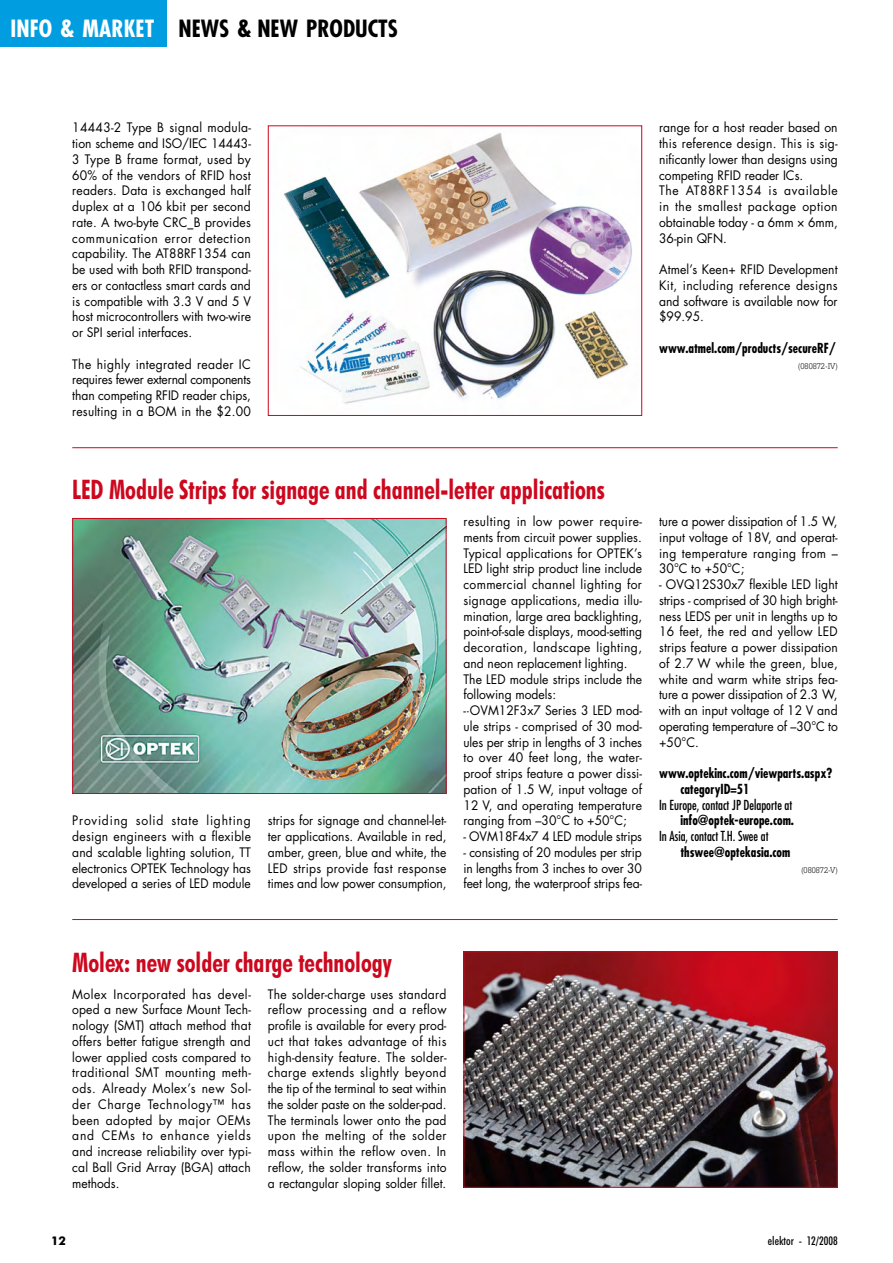
<style>
.page{position:relative;width:893px;height:1263px;background:#fff}
.page>*{position:absolute;margin:0;border:0;box-sizing:border-box;transform-origin:0 0}
.t1{font:700 condensed 27px "Futura BT";color:#cc071e;scale:.9 1}
.t2{font:700 condensed 23.1px "Futura";color:#000}
.t3{font:700 condensed 13.5px/15.8px "Futura";color:#000;scale:.95 1}
.t4{font:condensed 13.5px "Futura";color:#000;scale:.95 1}
.t5{font:12.75px/15.8px "Futura";color:#000;text-align:justify;scale:.95 1}
.t6{font:500 condensed 12px "Futura BT";color:#000}
.t7{font:700 12px "Futura BT";color:#000}
.t8{font:300 9px "Serifa BT";color:#000;scale:.9 1}
.s1{color:#fff}
.s2{font-size:24px;color:#fff}
.s3{font-size:24px}
</style>
<div class="page">
<div style="left:0;top:0;width:167px;height:47px;background:#009ee0"></div>
<img style="left:284px;top:133px;width:348px;height:271px">
<div style="left:268px;top:125px;width:374px;height:291px;border:1px solid #cc071e"></div>
<hr style="left:72px;top:447px;width:766px;height:1px;background:#cc071e">
<img style="left:74px;top:520px;width:370px;height:272px">
<div style="left:72px;top:518px;width:374px;height:276px;border:1px solid #cc071e"></div>
<hr style="left:72px;top:919px;width:766px;height:1px;background:#cc071e">
<img style="left:465px;top:953px;width:371px;height:233px">
<div style="left:463px;top:951px;width:375px;height:237px;border:1px solid #cc071e"></div>
<h2 class="t2" style="left:11px;top:13px;width:389px"><span class="s1">info</span> <span class="s2">&amp;</span> <span class="s1">market</span> news <span class="s3">&amp;</span> new products</h2>
<p class="t5" style="left:72px;top:120px;width:190px">14443-2 Type B signal modula&shy;tion scheme and ISO/IEC 14443- 3 Type B frame format, used by 60% of the vendors of RFID host readers. Data is exchanged half duplex at a 106 kbit per second rate. A two-byte CRC_B provides communication error detection capability. The AT88RF1354 can be used with both RFID transpond&shy;ers or contactless smart cards and is compatible with 3.3 V and 5 V host microcontrollers with two-wire or SPI serial interfaces.</p>
<p class="t5" style="left:72px;top:356px;width:190px">The highly integrated reader IC requires fewer external components than competing RFID reader chips, resulting in a BOM in the $2.00</p>
<p class="t5" style="left:659px;top:120px;width:189px;text-align:left">range for a host reader based on this reference design. This is sig&shy;nificantly lower than designs using competing RFID reader ICs.<br>The AT88RF1354 is available in the smallest package option obtainable today - a 6mm × 6mm,<br>36-pin QFN.</p>
<p class="t5" style="left:659px;top:261px;width:189px">Atmel’s Keen+ RFID Development Kit, including reference designs and software is available now for $99.95.</p>
<p class="t3" style="left:659px;top:340px;width:188px">www.atmel.com/products/secureRF/</p>
<p class="t8" style="left:798px;top:360px;width:45px">(080872-IV)</p>
<h1 class="t1" style="left:72px;top:473px;width:593px">LED Module Strips for signage and channel-letter applications</h1>
<p class="t5" style="left:72px;top:813px;width:190px">Providing solid state lighting design engineers with a flexible and scalable lighting solution, TT electronics OPTEK Technology has developed a series of LED module</p>
<p class="t5" style="left:268px;top:813px;width:190px">strips for signage and channel-let&shy;ter applications. Available in red, amber, green, blue and white, the LED strips provide fast response times and low power consumption,</p>
<p class="t5" style="left:463px;top:513px;width:190px;text-align:left">resulting in low power require&shy;ments from circuit power supplies.<br>Typical applications for OPTEK’s<br>LED light strip product line include commercial channel lighting for signage applications, media illu&shy;mination, large area backlighting, point-of-sale displays, mood-setting decoration, landscape lighting, and neon replacement lighting.<br>The LED module strips include the following models:<br>-·OVM12F3x7 Series 3 LED mod&shy;ule strips - comprised of 30 mod&shy;ules per strip in lengths of 3 inches to over 40 feet long, the water&shy;proof strips feature a power dissi&shy;pation of 1.5 W, input voltage of<br>12 V, and operating temperature ranging from –30°C to +50°C;</p>
<p class="t5" style="left:463px;top:828px;width:189px">- OVM18F4x7 4 LED module strips</p>
<p class="t5" style="left:463px;top:844px;width:189px">- consisting of 20 modules per strip in lengths from 3 inches to over 30 feet long, the waterproof strips fea-</p>
<p class="t5" style="left:659px;top:513px;width:190px">ture a power dissipation of 1.5 W, input voltage of 18V, and operat&shy;ing temperature ranging from – 30°C to +50°C;</p>
<p class="t5" style="left:659px;top:576px;width:190px">- OVQ12S30x7 flexible LED light strips - comprised of 30 high bright&shy;ness LEDS per unit in lengths up to 16 feet, the red and yellow LED strips feature a power dissipation of 2.7 W while the green, blue, white and warm white strips fea&shy;ture a power dissipation of 2.3 W, with an input voltage of 12 V and operating temperature of –30°C to +50°C.</p>
<p class="t3" style="left:680px;top:765px;width:162px;text-indent:-21px">www.optekinc.com/viewparts.aspx? categoryID=51</p>
<p class="t4" style="left:659px;top:796px;width:142px">In Europe, contact JP Delaporte at</p>
<p class="t3" style="left:680px;top:812px;width:121px">info@optek-europe.com.</p>
<p class="t4" style="left:659px;top:828px;width:117px">In Asia, contact T.H. Swee at</p>
<p class="t3" style="left:680px;top:844px;width:117px">thswee@optekasia.com</p>
<p class="t8" style="left:801px;top:864px;width:42px">(080872-V)</p>
<h1 class="t1" style="left:72px;top:946px;width:356px">Molex: new solder charge technology</h1>
<p class="t5" style="left:72px;top:986px;width:190px">Molex Incorporated has devel&shy;oped a new Surface Mount Tech&shy;nology (SMT) attach method that offers better fatigue strength and lower applied costs compared to traditional SMT mounting meth&shy;ods. Already Molex’s new Sol&shy;der Charge Technology™ has been adopted by major OEMs and CEMs to enhance yields and increase reliability over typi&shy;cal Ball Grid Array (BGA) attach methods.</p>
<p class="t5" style="left:268px;top:986px;width:190px">The solder-charge uses standard reflow processing and a reflow profile is available for every prod&shy;uct that takes advantage of this high-density feature. The solder&shy;charge extends slightly beyond the tip of the terminal to seat within the solder paste on the solder-pad.<br>The terminals lower onto the pad upon the melting of the solder mass within the reflow oven. In reflow, the solder transforms into a rectangular sloping solder fillet.</p>
<p class="t7" style="left:51px;top:1233px;width:16px">12</p>
<p class="t6" style="left:768px;top:1233px;width:71px">elektor - 12/2008</p>
</div>
